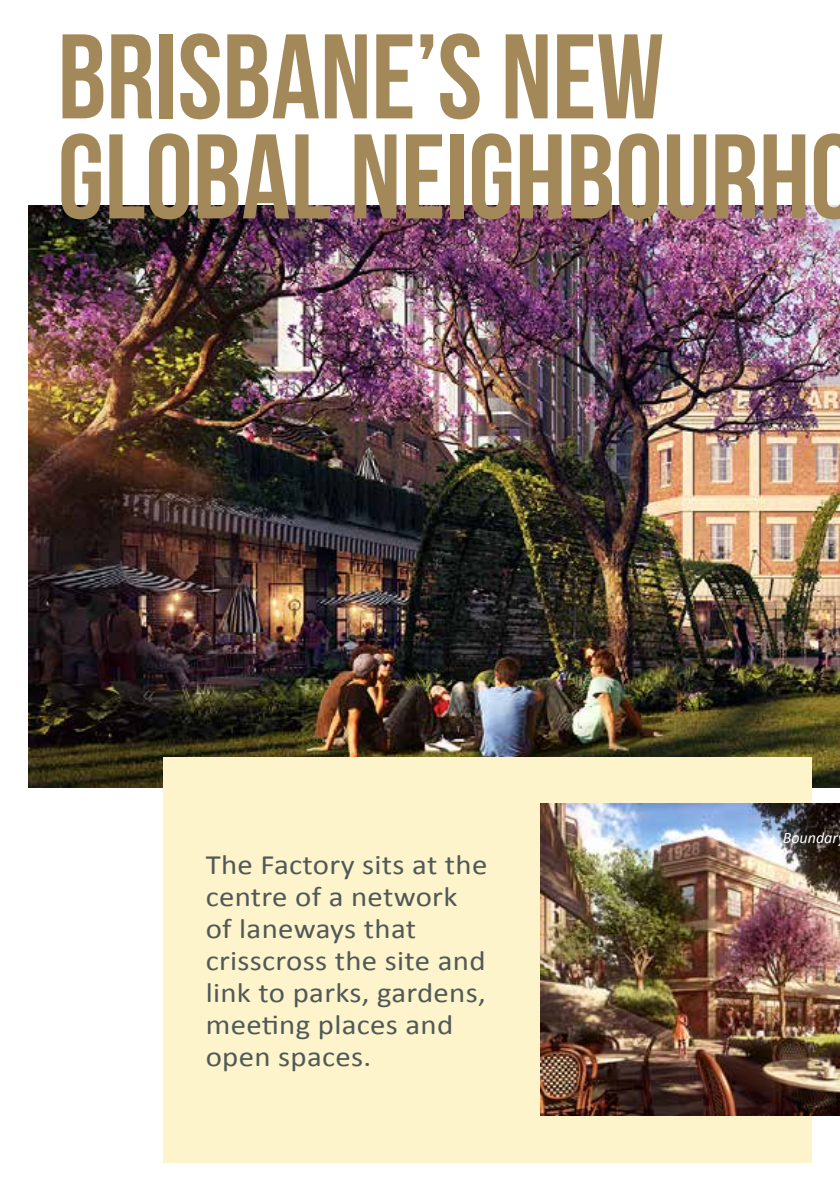
<style>
.page{position:relative;width:840px;height:1191px;background:#fff}
.page>*{position:absolute;margin:0;border:0;box-sizing:border-box;transform-origin:0 0}
.t1{font:120px/100px "Bebas Neue";color:#a38859}
.t2{font:28px/32px "Calibri";letter-spacing:.01em;color:#505959;scale:1.1 1}
.t3{font:italic 16px "Calibri";color:#fff}
</style>
<div class="page">
<img style="left:28px;top:206px;width:811px;height:581px">
<div style="left:163px;top:757px;width:648px;height:405px;background:#fef4cb"></div>
<img style="left:540px;top:804px;width:299px;height:311px">
<h1 class="t1" style="left:58px;top:25px;width:801px">BRISBANE’S NEW<br>GLOBAL NEIGHBOURHO</h1>
<p class="t2" style="left:206px;top:847px;width:257px">The Factory sits at the centre of a network of laneways that crisscross the site and link to parks, gardens, meeting places and open spaces.</p>
<p class="t3" style="left:782px;top:826px;width:57px">Boundar</p>
</div>
